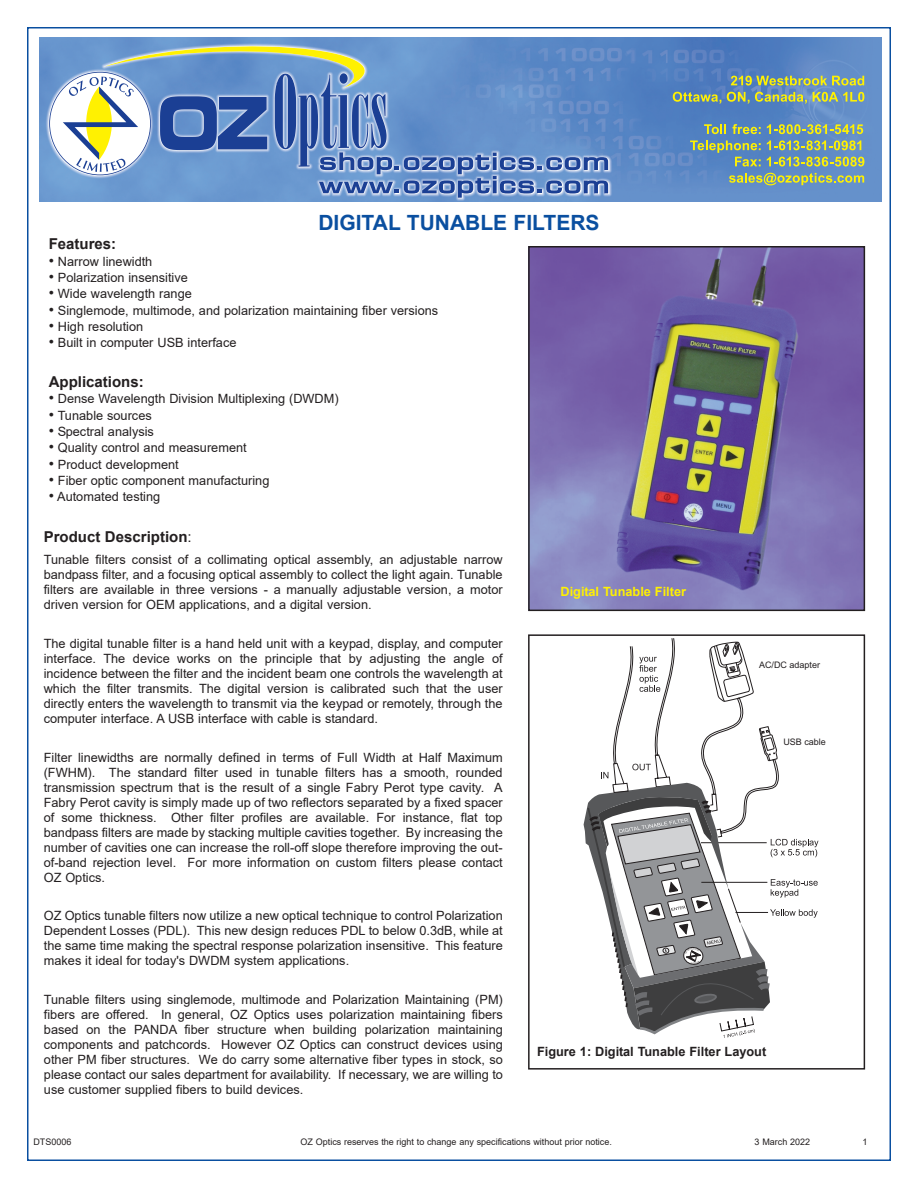
<style>
.page{position:relative;width:918px;height:1188px;background:#fff}
.page>*{position:absolute;margin:0;border:0;box-sizing:border-box;transform-origin:0 0}
.t1{font:700 21px "Arial";color:#0a4fa0}
.t2{font:700 15px "Arial";color:#231f20}
.t3{font:12.75px/15px "Arial";color:#231f20;text-align:justify}
.t4{font:700 12.75px "Arial";color:#231f20}
.t5{font:700 12.75px "Arial";color:#fff101}
.t6{font:9px "Arial";color:#231f20}
.s1{font-size:15px}
.s2{font-weight:400}
</style>
<div class="page">
<img style="left:531px;top:249px;width:331px;height:359px">
<div style="left:528px;top:246px;width:337px;height:365px;border:2px solid #231f20"></div>
<svg style="left:584px;top:638px;width:234px;height:400px"></svg>
<div style="left:528px;top:634px;width:337px;height:436px;border:2px solid #231f20"></div>
<img style="left:40px;top:38px;width:841px;height:163px">
<svg style="left:731px;top:76px;width:133px;height:10px"></svg>
<svg style="left:673px;top:92px;width:48px;height:12px"></svg>
<svg style="left:727px;top:92px;width:80px;height:12px"></svg>
<svg style="left:813px;top:92px;width:51px;height:10px"></svg>
<svg style="left:704px;top:124px;width:22px;height:10px"></svg>
<svg style="left:732px;top:124px;width:29px;height:10px"></svg>
<svg style="left:767px;top:124px;width:96px;height:10px"></svg>
<svg style="left:767px;top:140px;width:94px;height:10px"></svg>
<svg style="left:690px;top:140px;width:71px;height:27px;background:#75989c"></svg>
<svg style="left:767px;top:157px;width:97px;height:10px"></svg>
<svg style="left:729px;top:173px;width:135px;height:12px;background:#94ad86"></svg>
<img style="left:39px;top:37px;width:626px;height:6px">
<img style="left:39px;top:42px;width:1px;height:159px">
<svg style="left:49px;top:43px;width:559px;height:155px;background:#7498c5"></svg>
<h1 class="t1" style="left:318px;top:211px;width:283px">DIGITAL TUNABLE FILTERS</h1>
<p class="t2" style="left:49px;top:236px;width:69px">Features:</p>
<p class="t3" style="left:49px;top:254px;width:105px"><span class="s1">•</span> Narrow linewidth</p>
<p class="t3" style="left:49px;top:270px;width:141px"><span class="s1">•</span> Polarization insensitive</p>
<p class="t3" style="left:49px;top:286px;width:145px"><span class="s1">•</span> Wide wavelength range</p>
<p class="t3" style="left:49px;top:303px;width:391px"><span class="s1">•</span> Singlemode, multimode, and polarization maintaining fiber versions</p>
<p class="t3" style="left:49px;top:319px;width:96px"><span class="s1">•</span> High resolution</p>
<p class="t3" style="left:49px;top:335px;width:189px"><span class="s1">•</span> Built in computer USB interface</p>
<p class="t2" style="left:49px;top:374px;width:97px">Applications:</p>
<p class="t3" style="left:49px;top:392px;width:291px"><span class="s1">•</span> Dense Wavelength Division Multiplexing (DWDM)</p>
<p class="t3" style="left:49px;top:408px;width:105px"><span class="s1">•</span> Tunable sources</p>
<p class="t3" style="left:49px;top:424px;width:107px"><span class="s1">•</span> Spectral analysis</p>
<p class="t3" style="left:49px;top:440px;width:200px"><span class="s1">•</span> Quality control and measurement</p>
<p class="t3" style="left:49px;top:457px;width:131px"><span class="s1">•</span> Product development</p>
<p class="t3" style="left:49px;top:473px;width:222px"><span class="s1">•</span> Fiber optic component manufacturing</p>
<p class="t3" style="left:49px;top:489px;width:113px"><span class="s1">•</span> Automated testing</p>
<p class="t2" style="left:44px;top:528px;width:149px">Product Description<span class="s2">:</span></p>
<p class="t3" style="left:44px;top:552px;width:460px">Tunable filters consist of a collimating optical assembly, an adjustable narrow bandpass filter, and a focusing optical assembly to collect the light again. Tunable filters are available in three versions - a manually adjustable version, a motor driven version for OEM applications, and a digital version.</p>
<p class="t3" style="left:44px;top:636px;width:460px">The digital tunable filter is a hand held unit with a keypad, display, and computer interface. The device works on the principle that by adjusting the angle of incidence between the filter and the incident beam one controls the wavelength at which the filter transmits. The digital version is calibrated such that the user directly enters the wavelength to transmit via the keypad or remotely, through the computer interface. A USB interface with cable is standard.</p>
<p class="t3" style="left:44px;top:750px;width:461px">Filter linewidths are normally defined in terms of Full Width at Half Maximum (FWHM). The standard filter used in tunable filters has a smooth, rounded transmission spectrum that is the result of a single Fabry Perot type cavity. A Fabry Perot cavity is simply made up of two reflectors separated by a fixed spacer of some thickness. Other filter profiles are available. For instance, flat top bandpass filters are made by stacking multiple cavities together. By increasing the number of cavities one can increase the roll-off slope therefore improving the out&shy;of-band rejection level. For more information on custom filters please contact OZ Optics.</p>
<p class="t3" style="left:44px;top:908px;width:461px">OZ Optics tunable filters now utilize a new optical technique to control Polarization Dependent Losses (PDL). This new design reduces PDL to below 0.3dB, while at the same time making the spectral response polarization insensitive. This feature makes it ideal for today's DWDM system applications.</p>
<p class="t3" style="left:44px;top:992px;width:461px">Tunable filters using singlemode, multimode and Polarization Maintaining (PM) fibers are offered. In general, OZ Optics uses polarization maintaining fibers based on the PANDA fiber structure when building polarization maintaining components and patchcords. However OZ Optics can construct devices using other PM fiber structures. We do carry some alternative fiber types in stock, so please contact our sales department for availability. If necessary, we are willing to use customer supplied fibers to build devices.</p>
<p class="t5" style="left:561px;top:585px;width:127px">Digital Tunable Filter</p>
<p class="t6" style="left:759px;top:659px;width:63px">AC/DC adapter</p>
<p class="t6" style="left:783px;top:736px;width:44px">USB cable</p>
<p class="t4" style="left:537px;top:1045px;width:231px">Figure 1: Digital Tunable Filter Layout</p>
<p class="t6" style="left:33px;top:1137px;width:40px">DTS0006</p>
<p class="t6" style="left:301px;top:1137px;width:313px">OZ Optics reserves the right to change any specifications without prior notice.</p>
<p class="t6" style="left:755px;top:1137px;width:57px">3 March 2022</p>
<p class="t6" style="left:863px;top:1137px;width:7px">1</p>
</div>
